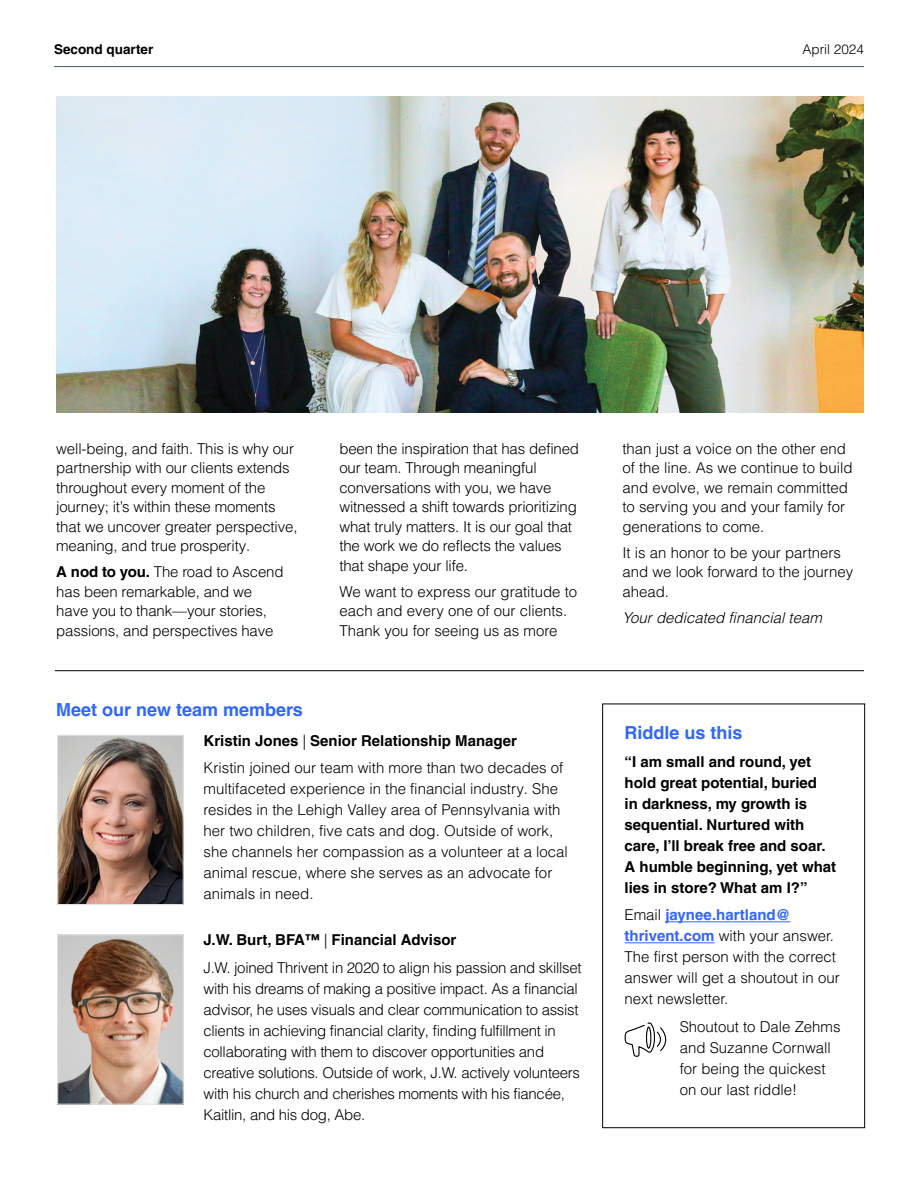
<style>
.page{position:relative;width:918px;height:1188px;background:#fff}
.page>*{position:absolute;margin:0;border:0;box-sizing:border-box;transform-origin:0 0}
.t1{font:700 18px "Helvetica LT Pro";color:#2e66ff}
.t2{font:300 15px/19.5px "Helvetica LT Pro";letter-spacing:-.01em;color:#000}
.t3{font:700 15px/21px "Helvetica LT Pro";color:#000}
.t4{font:italic 300 15px "Helvetica LT Pro";color:#000}
.t5{font:700 13.5px "Helvetica LT Pro";color:#000}
.t6{font:300 13.5px "Helvetica LT Pro";color:#000}
.s1{font-weight:700}
.s2{font-weight:700;color:#2e66ff}
</style>
<div class="page">
<img style="left:59px;top:737px;width:123px;height:166px">
<div style="left:57px;top:735px;width:127px;height:170px;border:1px solid #e8e6e2"></div>
<img style="left:59px;top:936px;width:123px;height:167px">
<div style="left:57px;top:934px;width:127px;height:171px;border:1px solid #e8e6e2"></div>
<img style="left:56px;top:97px;width:808px;height:316px">
<hr style="left:55px;top:670px;width:809px;height:1px;background:#000">
<hr style="left:665px;top:921px;width:125px;height:1px;background:#2e66ff">
<hr style="left:625px;top:942px;width:90px;height:1px;background:#2e66ff">
<div style="left:602px;top:704px;width:263px;height:424px;border:1px solid #000"></div>
<hr style="left:54px;top:66px;width:810px;height:1px;background:#485865">
<svg style="left:624px;top:1023px;width:43px;height:34px"></svg>
<p class="t5" style="left:54px;top:41px;width:101px">Second quarter</p>
<p class="t6" style="left:802px;top:41px;width:63px">April 2024</p>
<p class="t2" style="left:56px;top:438px;width:243px">well-being, and faith. This is why our partnership with our clients extends throughout every moment of the journey; it’s within these moments that we uncover greater perspective, meaning, and true prosperity.</p>
<p class="t2" style="left:56px;top:562px;width:229px"><span class="s1">A nod to you.</span> The road to Ascend has been remarkable, and we have you to thank—your stories, passions, and perspectives have</p>
<p class="t2" style="left:339px;top:438px;width:241px">been the inspiration that has defined our team. Through meaningful conversations with you, we have witnessed a shift towards prioritizing what truly matters. It is our goal that the work we do reflects the values that shape your life.</p>
<p class="t2" style="left:339px;top:582px;width:239px">We want to express our gratitude to each and every one of our clients.<br>Thank you for seeing us as more</p>
<p class="t1" style="left:56px;top:699px;width:248px">Meet our new team members</p>
<p class="t2" style="left:204px;top:726px;width:361px;line-height:27.8px"><span class="s1">Kristin Jones</span> | <span class="s1">Senior Relationship Manager<br></span>Kristin joined our team with more than two decades of</p>
<p class="t2" style="left:204px;top:778px;width:366px;line-height:21px">multifaceted experience in the financial industry. She resides in the Lehigh Valley area of Pennsylvania with her two children, five cats and dog. Outside of work, she channels her compassion as a volunteer at a local animal rescue, where she serves as an advocate for animals in need.</p>
<p class="t2" style="left:204px;top:926px;width:380px;line-height:27.8px"><span class="s1">J.W. Burt, BFA™</span> | <span class="s1">Financial Advisor<br></span>J.W. joined Thrivent in 2020 to align his passion and skillset</p>
<p class="t2" style="left:204px;top:978px;width:378px;line-height:21px">with his dreams of making a positive impact. As a financial advisor, he uses visuals and clear communication to assist clients in achieving financial clarity, finding fulfillment in collaborating with them to discover opportunities and creative solutions. Outside of work, J.W. actively volunteers with his church and cherishes moments with his fiancée, Kaitlin, and his dog, Abe.</p>
<p class="t2" style="left:622px;top:438px;width:232px">than just a voice on the other end of the line. As we continue to build and evolve, we remain committed to serving you and your family for generations to come.</p>
<p class="t2" style="left:622px;top:543px;width:232px">It is an honor to be your partners and we look forward to the journey ahead.</p>
<p class="t4" style="left:622px;top:608px;width:201px">Your dedicated financial team</p>
<p class="t1" style="left:625px;top:722px;width:119px">Riddle us this</p>
<p class="t3" style="left:625px;top:751px;width:213px">“I am small and round, yet hold great potential, buried<br>in darkness, my growth is sequential. Nurtured with care, I’ll break free and soar.<br>A humble beginning, yet what lies in store? What am I?”</p>
<p class="t2" style="left:625px;top:904px;width:217px;line-height:21px">Email <span class="s2">jaynee.hartland@ thrivent.com</span> with your answer.<br>The first person with the correct answer will get a shoutout in our next newsletter.</p>
<p class="t2" style="left:680px;top:1016px;width:162px;line-height:21px">Shoutout to Dale Zehms and Suzanne Cornwall for being the quickest on our last riddle!</p>
</div>
